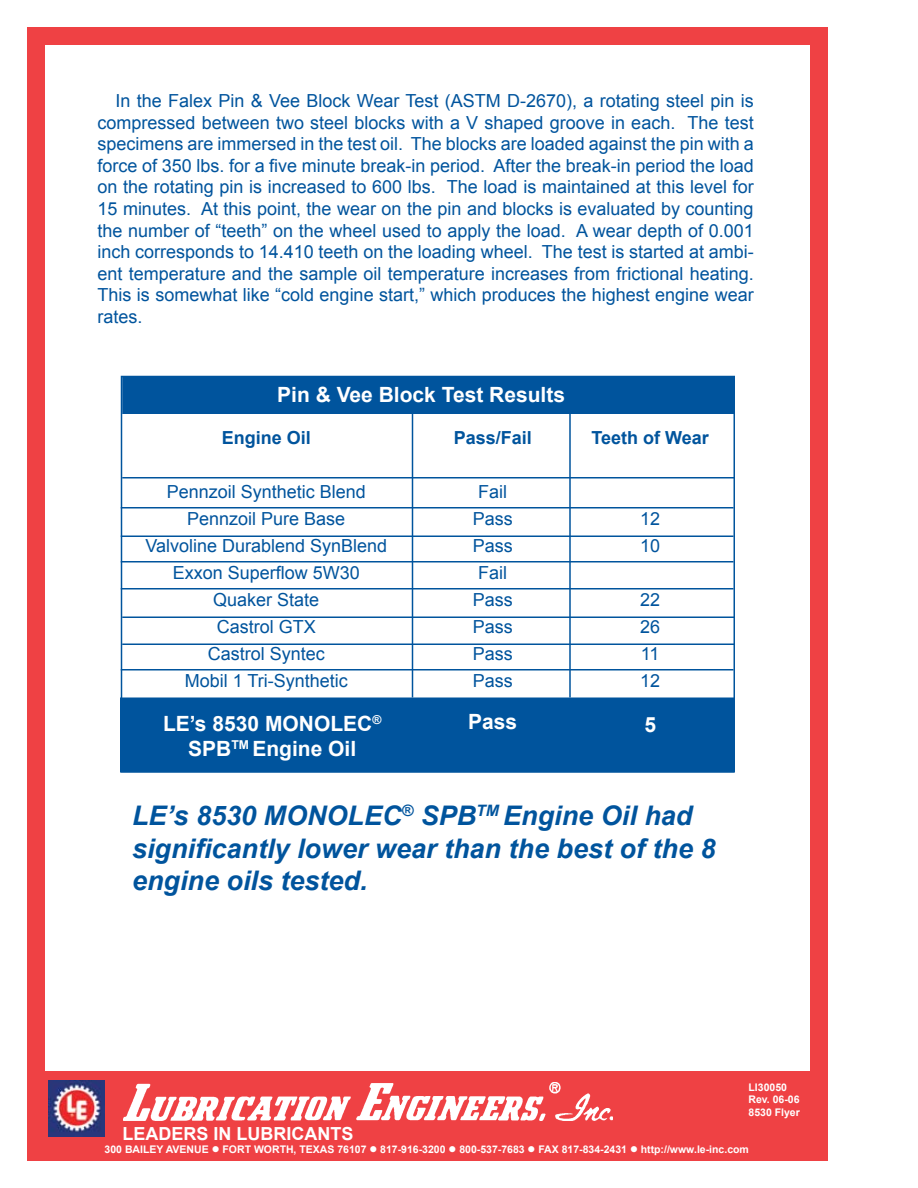
<style>
.page{position:relative;width:918px;height:1188px;background:#fff}
.page>*{position:absolute;margin:0;border:0;box-sizing:border-box;transform-origin:0 0}
.t1{font:italic 700 27px/32.4px "Arial";color:#00549d}
.t2{font:700 21px/25.2px "Arial";color:#fff;text-align:center}
.t3{font:18px/27px "Arial";color:#00549d;text-align:justify}
.t4{font:700 18px "Arial";color:#00549d}
.t5{font:700 18px "Arial";color:#fff}
.t6{font:700 10.5px/12.6px "Arial";color:#fff}
</style>
<div class="page">
<div style="left:27px;top:27px;width:801px;height:1097px;border:18px solid #ef4144"></div>
<div style="left:36px;top:1080px;width:783px;height:72px;background:#ef4144"></div>
<div style="left:27px;top:1071px;width:801px;height:90px;border:18px solid #ef4144"></div>
<img style="left:48px;top:1080px;width:57px;height:57px">
<img style="left:123px;top:1082px;width:490px;height:39px">
<div style="left:123px;top:377px;width:611px;height:36px;background:#00549d"></div>
<div style="left:122px;top:376px;width:613px;height:38px;border:2px solid #00549d"></div>
<div style="left:121px;top:698px;width:613px;height:74px;background:#00549d"></div>
<hr style="left:412px;top:410px;width:1px;height:288px;background:#00549d">
<hr style="left:569px;top:412px;width:2px;height:286px;background:#00549d">
<hr style="left:122px;top:477px;width:613px;height:1px;background:#00549d">
<hr style="left:121px;top:536px;width:613px;height:1px;background:#00549d">
<hr style="left:121px;top:507px;width:613px;height:1px;background:#00549d">
<hr style="left:121px;top:561px;width:613px;height:1px;background:#00549d">
<hr style="left:121px;top:588px;width:613px;height:2px;background:#00549d">
<hr style="left:122px;top:616px;width:613px;height:2px;background:#00549d">
<hr style="left:122px;top:644px;width:613px;height:1px;background:#00549d">
<hr style="left:121px;top:669px;width:613px;height:1px;background:#00549d">
<p class="t3" style="left:98px;top:90px;width:658px;line-height:21.6px;text-indent:18px">In the Falex Pin &amp; Vee Block Wear Test (ASTM D-2670), a rotating steel pin is compressed between two steel blocks with a V shaped groove in each. The test specimens are immersed in the test oil. The blocks are loaded against the pin with a force of 350 lbs. for a five minute break-in period. After the break-in period the load on the rotating pin is increased to 600 lbs. The load is maintained at this level for 15 minutes. At this point, the wear on the pin and blocks is evaluated by counting the number of “teeth” on the wheel used to apply the load. A wear depth of 0.001 inch corresponds to 14.410 teeth on the loading wheel. The test is started at ambi&shy;ent temperature and the sample oil temperature increases from frictional heating.<br>This is somewhat like “cold engine start,” which produces the highest engine wear rates.</p>
<p class="t2" style="left:277px;top:382px;width:289px">Pin &amp; Vee Block Test Results</p>
<p class="t4" style="left:222px;top:425px;width:91px">Engine Oil</p>
<p class="t3" style="left:145px;top:478px;width:243px;text-align:center">Pennzoil Synthetic Blend<br>Pennzoil Pure Base<br>Valvoline Durablend SynBlend<br>Exxon Superflow 5W30<br>Quaker State<br>Castrol GTX<br>Castrol Syntec<br>Mobil 1 Tri-Synthetic</p>
<p class="t4" style="left:454px;top:425px;width:80px">Pass/Fail</p>
<p class="t3" style="left:473px;top:478px;width:42px;text-align:center">Fail<br>Pass<br>Pass<br>Fail<br>Pass<br>Pass<br>Pass<br>Pass</p>
<p class="t4" style="left:592px;top:425px;width:119px">Teeth of Wear</p>
<p class="t3" style="left:640px;top:505px;width:22px">12<br>10</p>
<p class="t3" style="left:640px;top:586px;width:22px">22<br>26<br>11<br>12</p>
<p class="t2" style="left:163px;top:712px;width:220px">LE’s 8530 MONOLEC<sup>®<br></sup>SPB<sup>TM</sup> Engine Oil</p>
<p class="t2" style="left:468px;top:710px;width:51px">Pass</p>
<p class="t2" style="left:644px;top:713px;width:13px">5</p>
<h1 class="t1" style="left:132px;top:801px;width:585px">LE’s 8530 MONOLEC<sup>®</sup> SPB<sup>TM</sup> Engine Oil had significantly lower wear than the best of the 8 engine oils tested.</h1>
<p class="t6" style="left:748px;top:1081px;width:53px">LI30050<br>Rev. 06-06<br>8530 Flyer</p>
<p class="t5" style="left:123px;top:1122px;width:232px">LEADERS IN LUBRICANTS</p>
<p class="t6" style="left:105px;top:1143px;width:646px">300 BAILEY AVENUE ● FORT WORTH, TEXAS 76107 ● 817-916-3200 ● 800-537-7683 ● FAX 817-834-2431 ● http://www.le-inc.com</p>
</div>
